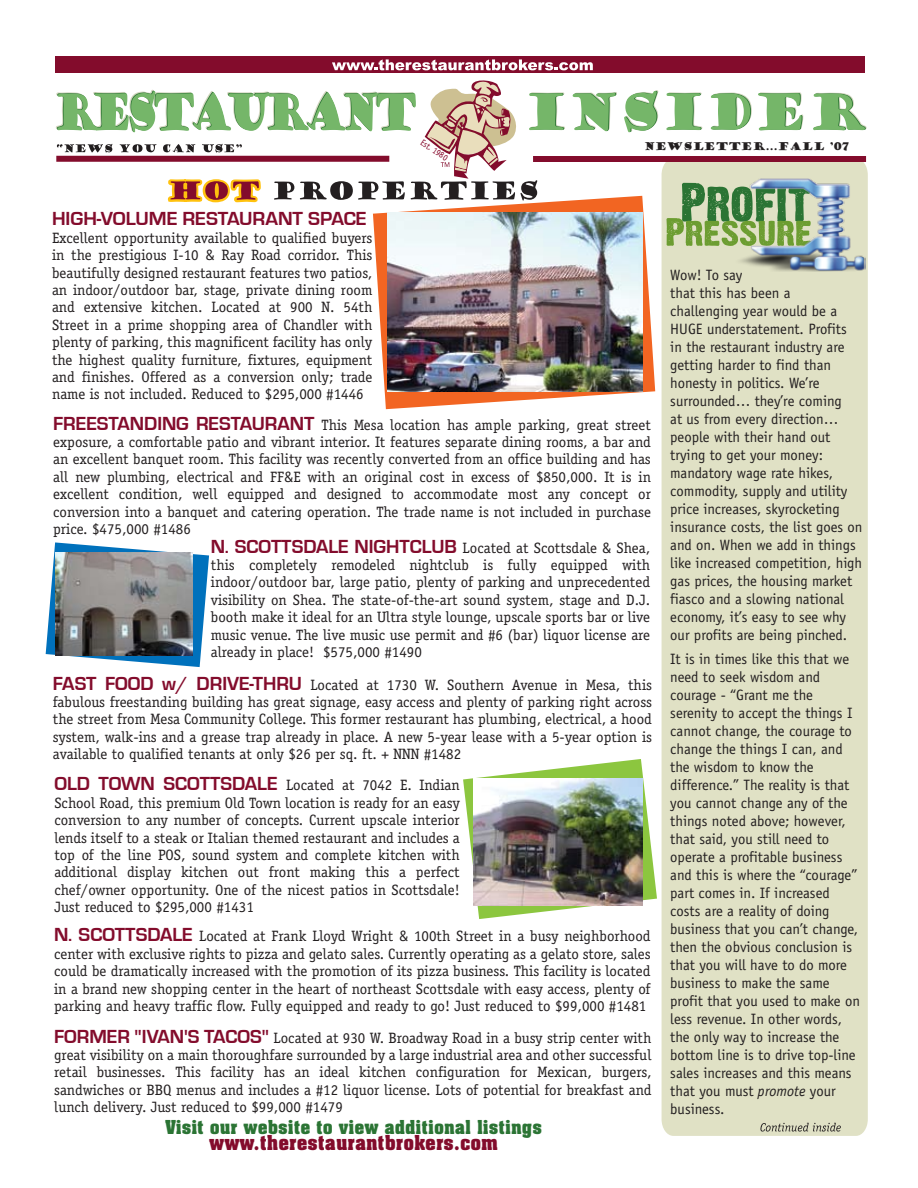
<style>
.page{position:relative;width:918px;height:1188px;background:#fff}
.page>*{position:absolute;margin:0;border:0;box-sizing:border-box;transform-origin:0 0}
.t1{font:700 20.25px "Aachen BT";color:#830c2c;scale:.93 1}
.t2{font:700 19.5px "Eurostile T";color:#830c2c}
.t3{font:700 18.9px "Aachen BT";color:#2b7434;scale:.93 1}
.t4{font:15px/17.4px "Officina Serif";color:#231f20;text-align:justify}
.t5{font:15px/18px "Officina Sans";color:#231f20}
.t6{font:10.5px "Goudy Stout";color:#231f20;scale:.92 1}
.t7{font:9px "Officina Sans";color:#820024;scale:.9 1}
.s1{font-family:"Eurostile T";font-weight:700;font-size:19.5px;color:#830c2c}
.s2{font-style:italic}
</style>
<div class="page">
<svg style="left:373px;top:196px;width:282px;height:213px"></svg>
<svg style="left:463px;top:759px;width:194px;height:160px"></svg>
<div style="left:662px;top:158px;width:206px;height:978px;background:#e0e1c5"></div>
<svg style="left:573px;top:92px;width:44px;height:39px"></svg>
<svg style="left:624px;top:90px;width:34px;height:42px"></svg>
<svg style="left:666px;top:92px;width:36px;height:38px"></svg>
<svg style="left:711px;top:93px;width:41px;height:37px"></svg>
<svg style="left:758px;top:92px;width:45px;height:38px"></svg>
<svg style="left:813px;top:93px;width:54px;height:37px"></svg>
<div style="left:533px;top:156px;width:333px;height:6px;background:#830c2c"></div>
<div style="left:56px;top:56px;width:809px;height:17px;background:#830c2c"></div>
<svg style="left:332px;top:59px;width:261px;height:11px"></svg>
<svg style="left:760px;top:1123px;width:81px;height:9px"></svg>
<svg style="left:56px;top:80px;width:509px;height:144px"></svg>
<svg style="left:46px;top:542px;width:163px;height:125px"></svg>
<svg style="left:666px;top:183px;width:60px;height:63px;background:#8fb076"></svg>
<img style="left:726px;top:177px;width:139px;height:95px">
<img style="left:474px;top:779px;width:169px;height:127px">
<img style="left:387px;top:213px;width:255px;height:179px">
<img style="left:56px;top:552px;width:137px;height:103px">
<p class="t7" style="left:424px;top:137px;width:36px;rotate:33deg">Est. 1980</p>
<p class="t6" style="left:644px;top:139px;width:225px">NEWSLETTER...FALL ’07</p>
<p class="t2" style="left:52px;top:208px;width:316px">HIGH-VOLUME RESTAURANT SPACE</p>
<p class="t4" style="left:52px;top:229px;width:322px">Excellent opportunity available to qualified buyers in the prestigious I-10 &amp; Ray Road corridor. This beautifully designed restaurant features two patios, an indoor/outdoor bar, stage, private dining room and extensive kitchen. Located at 900 N. 54th Street in a prime shopping area of Chandler with plenty of parking, this magnificent facility has only the highest quality furniture, fixtures, equipment and finishes. Offered as a conversion only; trade name is not included. Reduced to $295,000 #1446</p>
<p class="t4" style="left:53px;top:416px;width:599px"><span class="s1">FREESTANDING RESTAURANT</span> This Mesa location has ample parking, great street exposure, a comfortable patio and vibrant interior. It features separate dining rooms, a bar and an excellent banquet room. This facility was recently converted from an office building and has all new plumbing, electrical and FF&amp;E with an original cost in excess of $850,000. It is in excellent condition, well equipped and designed to accommodate most any concept or conversion into a banquet and catering operation. The trade name is not included in purchase price. $475,000 #1486</p>
<p class="t4" style="left:211px;top:539px;width:441px"><span class="s1">N. SCOTTSDALE NIGHTCLUB</span> Located at Scottsdale &amp; Shea, this completely remodeled nightclub is fully equipped with indoor/outdoor bar, large patio, plenty of parking and unprecedented visibility on Shea. The state-of-the-art sound system, stage and D.J. booth make it ideal for an Ultra style lounge, upscale sports bar or live music venue. The live music use permit and #6 (bar) liquor license are already in place! $575,000 #1490</p>
<p class="t4" style="left:53px;top:676px;width:601px"><span class="s1">FAST FOOD w/ DRIVE-THRU</span> Located at 1730 W. Southern Avenue in Mesa, this fabulous freestanding building has great signage, easy access and plenty of parking right across the street from Mesa Community College. This former restaurant has plumbing, electrical, a hood system, walk-ins and a grease trap already in place. A new 5-year lease with a 5-year option is available to qualified tenants at only $26 per sq. ft. + NNN #1482</p>
<p class="t4" style="left:54px;top:777px;width:407px"><span class="s1">OLD TOWN SCOTTSDALE</span> Located at 7042 E. Indian School Road, this premium Old Town location is ready for an easy conversion to any number of concepts. Current upscale interior lends itself to a steak or Italian themed restaurant and includes a top of the line POS, sound system and complete kitchen with additional display kitchen out front making this a perfect chef/owner opportunity. One of the nicest patios in Scottsdale!<br>Just reduced to $295,000 #1431</p>
<p class="t4" style="left:54px;top:928px;width:598px"><span class="s1">N. SCOTTSDALE</span> Located at Frank Lloyd Wright &amp; 100th Street in a busy neighborhood center with exclusive rights to pizza and gelato sales. Currently operating as a gelato store, sales could be dramatically increased with the promotion of its pizza business. This facility is located in a brand new shopping center in the heart of northeast Scottsdale with easy access, plenty of parking and heavy traffic flow. Fully equipped and ready to go! Just reduced to $99,000 #1481</p>
<p class="t4" style="left:54px;top:1029px;width:599px"><span class="s1">FORMER "IVAN'S TACOS"</span> Located at 930 W. Broadway Road in a busy strip center with great visibility on a main thoroughfare surrounded by a large industrial area and other successful retail businesses. This facility has an ideal kitchen configuration for Mexican, burgers, sandwiches or BBQ menus and includes a #12 liquor license. Lots of potential for breakfast and lunch delivery. Just reduced to $99,000 #1479</p>
<p class="t3" style="left:165px;top:1115px;width:406px">Visit our website to view additional listings</p>
<p class="t1" style="left:209px;top:1130px;width:312px">www.therestaurantbrokers.com</p>
<p class="t5" style="left:670px;top:266px;width:194px">Wow! To say<br>that this has been a challenging year would be a<br>HUGE understatement. Profits<br>in the restaurant industry are getting harder to find than honesty in politics. We’re surrounded… they’re coming<br>at us from every direction… people with their hand out trying to get your money: mandatory wage rate hikes, commodity, supply and utility price increases, skyrocketing insurance costs, the list goes on and on. When we add in things like increased competition, high gas prices, the housing market fiasco and a slowing national economy, it’s easy to see why our profits are being pinched.</p>
<p class="t5" style="left:670px;top:650px;width:191px">It is in times like this that we need to seek wisdom and courage - “Grant me the serenity to accept the things I cannot change, the courage to change the things I can, and the wisdom to know the difference.” The reality is that you cannot change any of the things noted above; however, that said, you still need to operate a profitable business and this is where the “courage” part comes in. If increased costs are a reality of doing business that you can’t change, then the obvious conclusion is that you will have to do more business to make the same profit that you used to make on less revenue. In other words, the only way to increase the bottom line is to drive top-line sales increases and this means that you must <span class="s2">promote</span> your business.</p>
</div>
